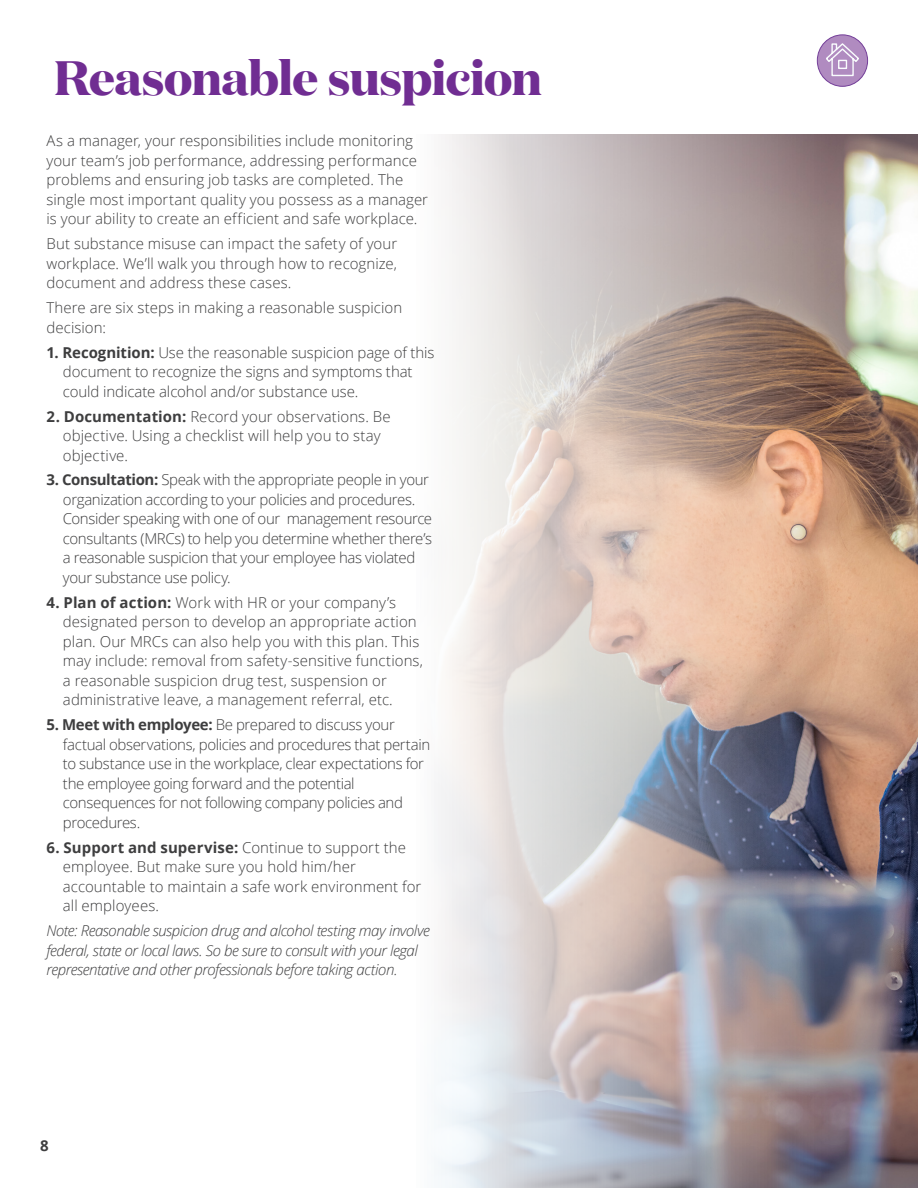
<style>
.page{position:relative;width:918px;height:1188px;background:#fff}
.page>*{position:absolute;margin:0;border:0;box-sizing:border-box;transform-origin:0 0}
.Page_Headline{font:700 48px "Domaine Display";letter-spacing:-.015em;color:#702d92}
.Body{font:300 15px/19.5px "Open Sans";color:#3e3e3f}
.Body-2{font:300 15px/19.5px "Open Sans";letter-spacing:-.025em;color:#3e3e3f}
.Body-3{font:italic 300 15px/19.5px "Open Sans";letter-spacing:-.03em;color:#3e3e3f}
.t1{font:700 15px "Open Sans";color:#3e3e3f}
.s1{font-weight:700}
</style>
<div class="page">
<img style="left:434px;top:135px;width:484px;height:1053px">
<div style="left:817px;top:35px;width:51px;height:51px;background:#b08bc0;border-radius:50%"></div>
<div style="left:817px;top:34px;width:51px;height:53px;border:1px solid #743f99;border-radius:50%"></div>
<svg style="left:825px;top:42px;width:35px;height:35px"></svg>
<h2 class="Page_Headline" style="left:54px;top:43px;width:490px">Reasonable suspicion</h2>
<p class="Body" style="left:46px;top:131px;width:383px">As a manager, your responsibilities include monitoring your team’s job performance, addressing performance problems and ensuring job tasks are completed. The single most important quality you possess as a manager is your ability to create an efficient and safe workplace.</p>
<p class="Body" style="left:46px;top:234px;width:352px;text-align:justify">But substance misuse can impact the safety of your workplace. We’ll walk you through how to recognize, document and address these cases.</p>
<p class="Body" style="left:46px;top:298px;width:357px">There are six steps in making a reasonable suspicion decision:</p>
<p class="Body" style="left:63px;top:342px;width:373px;text-indent:-16px"><span class="s1">1. Recognition:</span> Use the reasonable suspicion page of this document to recognize the signs and symptoms that could indicate alcohol and/or substance use.</p>
<p class="Body" style="left:63px;top:406px;width:329px;text-indent:-16px"><span class="s1">2. Documentation:</span> Record your observations. Be objective. Using a checklist will help you to stay objective.</p>
<p class="Body-2" style="left:63px;top:470px;width:371px;text-indent:-16px"><span class="s1">3. Consultation:</span> Speak with the appropriate people in your organization according to your policies and procedures.<br>Consider speaking with one of our management resource consultants (MRCs) to help you determine whether there’s a reasonable suspicion that your employee has violated your substance use policy.</p>
<p class="Body" style="left:63px;top:592px;width:362px;text-indent:-16px"><span class="s1">4. Plan of action:</span> Work with HR or your company’s designated person to develop an appropriate action plan. Our MRCs can also help you with this plan. This may include: removal from safety-sensitive functions, a reasonable suspicion drug test, suspension or administrative leave, a management referral, etc.</p>
<p class="Body-2" style="left:63px;top:715px;width:369px;text-indent:-16px"><span class="s1">5. Meet with employee:</span> Be prepared to discuss your factual observations, policies and procedures that pertain to substance use in the workplace, clear expectations for the employee going forward and the potential consequences for not following company policies and procedures.</p>
<p class="Body" style="left:63px;top:837px;width:360px;text-indent:-16px"><span class="s1">6. Support and supervise:</span> Continue to support the employee. But make sure you hold him/her accountable to maintain a safe work environment for all employees.</p>
<p class="Body-3" style="left:46px;top:920px;width:385px">Note: Reasonable suspicion drug and alcohol testing may involve federal, state or local laws. So be sure to consult with your legal representative and other professionals before taking action.</p>
<p class="t1" style="left:40px;top:1135px;width:10px">8</p>
</div>
